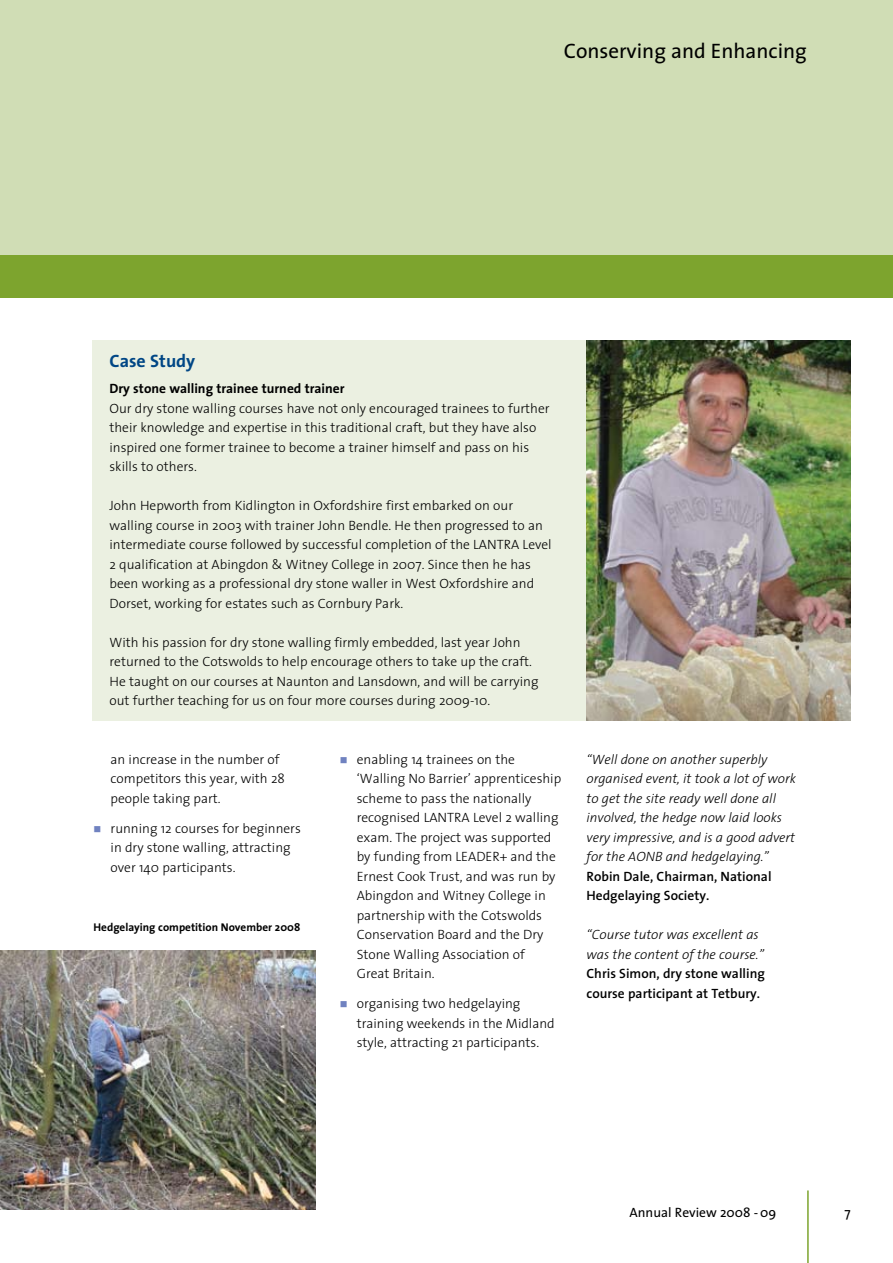
<style>
.page{position:relative;width:893px;height:1263px;background:#fff}
.page>*{position:absolute;margin:0;border:0;box-sizing:border-box;transform-origin:0 0}
.t1{font:21px "The Sans";color:#000}
.t2{font:700 18px "The Sans";color:#004685}
.t3{font:300 13.5px/19.5px "The Sans";color:#000}
.t4{font:italic 300 13.5px/19.5px "The Sans";color:#000}
.t5{font:600 13.5px/19.5px "The Sans";color:#000}
.t6{font:700 13.5px "The Sans";color:#000}
.t7{font:13.5px "The Sans";color:#000}
.t8{font:700 11.25px "The Sans";color:#000}
.s1{color:#7082c0}
</style>
<div class="page">
<hr style="left:807px;top:1190px;width:2px;height:73px;background:#7da42e">
<div style="left:0;top:0;width:893px;height:298px;background:#d0ddb5"></div>
<div style="left:0;top:255px;width:893px;height:43px;background:#7da42e"></div>
<div style="left:92px;top:340px;width:715px;height:381px;background:#ebf0e1"></div>
<img style="left:586px;top:340px;width:264px;height:381px">
<img style="left:0;top:950px;width:316px;height:259px">
<h1 class="t1" style="left:564px;top:33px;width:245px">Conserving and Enhancing</h1>
<h2 class="t2" style="left:109px;top:346px;width:87px">Case Study</h2>
<p class="t6" style="left:109px;top:377px;width:237px">Dry stone walling trainee turned trainer</p>
<p class="t3" style="left:109px;top:398px;width:442px">Our dry stone walling courses have not only encouraged trainees to further their knowledge and expertise in this traditional craft, but they have also inspired one former trainee to become a trainer himself and pass on his skills to others.</p>
<p class="t3" style="left:109px;top:495px;width:444px">John Hepworth from Kidlington in Oxfordshire first embarked on our walling course in 2003 with trainer John Bendle. He then progressed to an intermediate course followed by successful completion of the LANTRA Level 2 qualification at Abingdon &amp; Witney College in 2007. Since then he has been working as a professional dry stone waller in West Oxfordshire and Dorset, working for estates such as Cornbury Park.</p>
<p class="t3" style="left:109px;top:632px;width:430px">With his passion for dry stone walling firmly embedded, last year John returned to the Cotswolds to help encourage others to take up the craft.<br>He taught on our courses at Naunton and Lansdown, and will be carrying out further teaching for us on four more courses during 2009-10.</p>
<p class="t3" style="left:111px;top:749px;width:176px">an increase in the number of competitors this year, with 28 people taking part.</p>
<p class="t3" style="left:111px;top:818px;width:192px;text-indent:-17px"><span class="s1">■</span> running 12 courses for beginners in dry stone walling, attracting over 140 participants.</p>
<p class="t8" style="left:94px;top:917px;width:208px">Hedgelaying competition November 2008</p>
<p class="t3" style="left:357px;top:749px;width:206px;text-indent:-17px"><span class="s1">■</span> enabling 14 trainees on the ‘Walling No Barrier’ apprenticeship scheme to pass the nationally recognised LANTRA Level 2 walling exam. The project was supported by funding from LEADER+ and the<br>Ernest Cook Trust, and was run by<br>Abingdon and Witney College in partnership with the Cotswolds<br>Conservation Board and the Dry<br>Stone Walling Association of<br>Great Britain.</p>
<p class="t3" style="left:357px;top:993px;width:199px;text-indent:-17px"><span class="s1">■</span> organising two hedgelaying training weekends in the Midland style, attracting 21 participants.</p>
<p class="t4" style="left:586px;top:749px;width:211px">“Well done on another superbly organised event, it took a lot of work to get the site ready well done all involved, the hedge now laid looks very impressive, and is a good advert for the AONB and hedgelaying.”</p>
<p class="t5" style="left:586px;top:866px;width:187px">Robin Dale, Chairman, National<br>Hedgelaying Society.</p>
<p class="t4" style="left:586px;top:924px;width:179px">“Course tutor was excellent as was the content of the course.”</p>
<p class="t5" style="left:586px;top:963px;width:180px">Chris Simon, dry stone walling course participant at Tetbury.</p>
<p class="t7" style="left:629px;top:1201px;width:148px">Annual Review 2008 -09</p>
<p class="t7" style="left:844px;top:1201px;width:8px">7</p>
</div>
